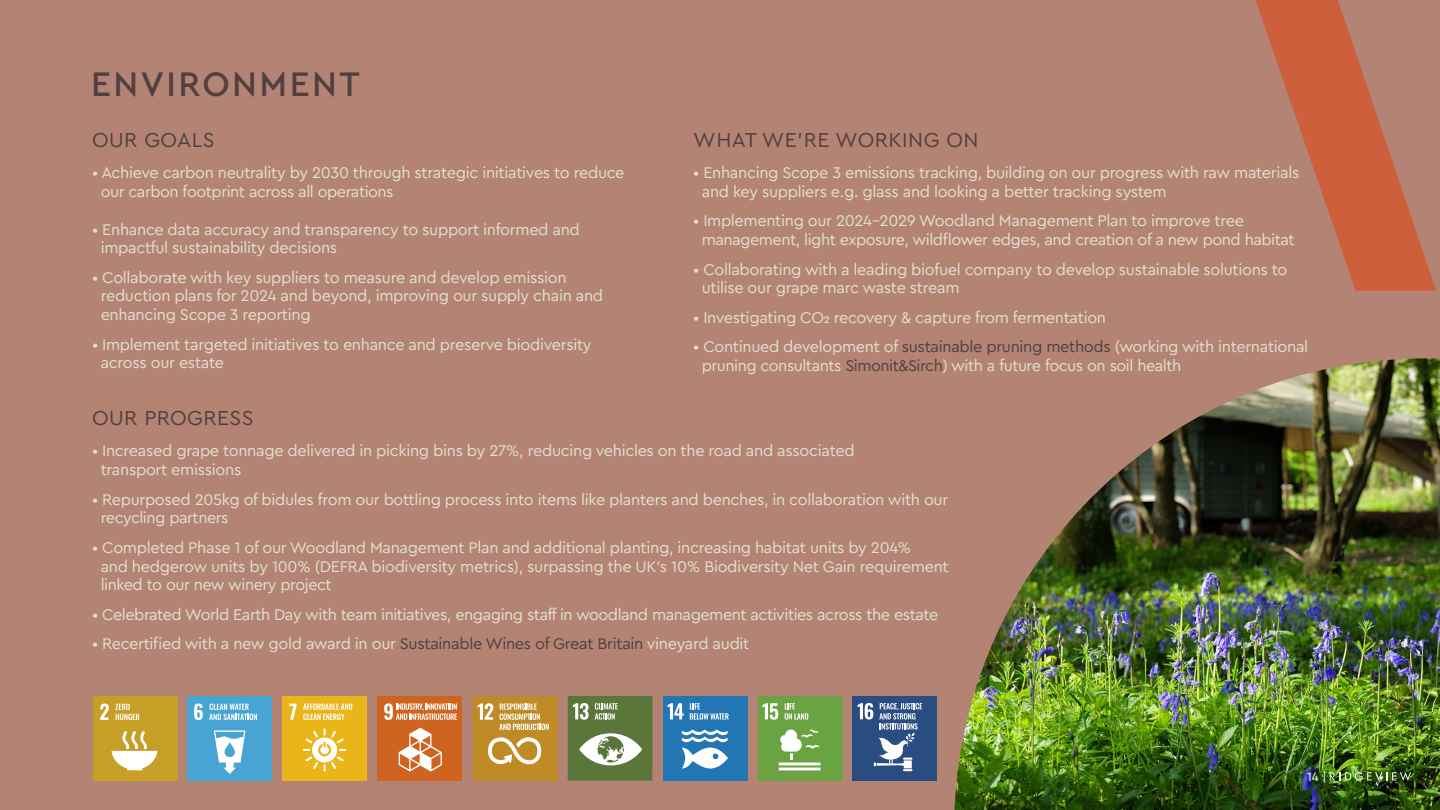
<style>
.page{position:relative;width:1440px;height:810px;background:#b38473}
.page>*{position:absolute;margin:0;border:0;box-sizing:border-box;transform-origin:0 0}
.t1{font:500 35.75px "Cera Pro";letter-spacing:.07em;color:#523f3f}
.t2{font:21.25px "Cera Pro";letter-spacing:.02em;color:#523f3f}
.t3{font:16.25px/18.8px "Cera Pro";letter-spacing:-.02em;color:#e4ded3}
.t4{font:12.62px "Cera Pro";color:#fff}
.s1{color:#523f3f}
</style>
<div class="page">
<div style="left:853px;top:696px;width:84px;height:84px;background:#294d81"></div>
<svg style="left:858px;top:703px;width:64px;height:68px"></svg>
<div style="left:282px;top:696px;width:85px;height:85px;background:#e9b518"></div>
<svg style="left:289px;top:704px;width:8px;height:16px"></svg>
<svg style="left:303px;top:704px;width:49px;height:16px"></svg>
<svg style="left:303px;top:728px;width:43px;height:44px"></svg>
<div style="left:568px;top:696px;width:84px;height:85px;background:#5a763b"></div>
<svg style="left:573px;top:703px;width:16px;height:17px"></svg>
<svg style="left:595px;top:703px;width:23px;height:17px"></svg>
<svg style="left:579px;top:733px;width:63px;height:32px"></svg>
<div style="left:377px;top:696px;width:85px;height:85px;background:#ce6420"></div>
<svg style="left:384px;top:703px;width:73px;height:17px"></svg>
<svg style="left:399px;top:728px;width:43px;height:43px"></svg>
<div style="left:93px;top:696px;width:85px;height:85px;background:#c79f26"></div>
<svg style="left:100px;top:704px;width:9px;height:16px"></svg>
<svg style="left:115px;top:704px;width:24px;height:16px"></svg>
<svg style="left:112px;top:731px;width:45px;height:39px"></svg>
<div style="left:187px;top:696px;width:85px;height:85px;background:#48a5d3"></div>
<svg style="left:194px;top:704px;width:9px;height:16px"></svg>
<svg style="left:209px;top:704px;width:48px;height:16px"></svg>
<svg style="left:214px;top:730px;width:31px;height:44px"></svg>
<div style="left:473px;top:696px;width:84px;height:85px;background:#bf8b26"></div>
<svg style="left:478px;top:703px;width:15px;height:17px"></svg>
<svg style="left:499px;top:703px;width:50px;height:27px"></svg>
<svg style="left:488px;top:737px;width:53px;height:28px"></svg>
<div style="left:663px;top:696px;width:84px;height:85px;background:#2276b4"></div>
<svg style="left:668px;top:703px;width:16px;height:16px"></svg>
<svg style="left:690px;top:703px;width:39px;height:17px"></svg>
<svg style="left:682px;top:730px;width:46px;height:39px"></svg>
<div style="left:758px;top:696px;width:84px;height:85px;background:#69a342"></div>
<svg style="left:763px;top:703px;width:15px;height:17px"></svg>
<svg style="left:785px;top:703px;width:23px;height:17px"></svg>
<hr style="left:779px;top:763px;width:41px;height:2px;background:#fff">
<hr style="left:779px;top:768px;width:41px;height:2px;background:#fff">
<svg style="left:780px;top:730px;width:39px;height:30px"></svg>
<svg style="left:1255px;top:0;width:181px;height:291px"></svg>
<img style="left:954px;top:358px;width:486px;height:452px">
<svg style="left:1330px;top:772px;width:81px;height:9px"></svg>
<h1 class="t1" style="left:91px;top:61px;width:270px">ENVIRONMENT</h1>
<h2 class="t2" style="left:92px;top:126px;width:124px">OUR GOALS</h2>
<p class="t3" style="left:101px;top:163px;width:525px;text-indent:-8px">• Achieve carbon neutrality by 2030 through strategic initiatives to reduce our carbon footprint across all operations</p>
<p class="t3" style="left:101px;top:219px;width:481px;text-indent:-8px">• Enhance data accuracy and transparency to support informed and impactful sustainability decisions</p>
<p class="t3" style="left:101px;top:267px;width:504px;text-indent:-8px">• Collaborate with key suppliers to measure and develop emission reduction plans for 2024 and beyond, improving our supply chain and enhancing Scope 3 reporting</p>
<p class="t3" style="left:101px;top:334px;width:493px;text-indent:-8px">• Implement targeted initiatives to enhance and preserve biodiversity across our estate</p>
<h2 class="t2" style="left:693px;top:126px;width:287px">WHAT WE’RE WORKING ON</h2>
<p class="t3" style="left:702px;top:163px;width:599px;text-indent:-8px">• Enhancing Scope 3 emissions tracking, building on our progress with raw materials and key suppliers e.g. glass and looking a better tracking system</p>
<p class="t3" style="left:702px;top:211px;width:594px;text-indent:-8px">• Implementing our 2024–2029 Woodland Management Plan to improve tree management, light exposure, wildflower edges, and creation of a new pond habitat</p>
<p class="t3" style="left:702px;top:259px;width:587px;text-indent:-8px">• Collaborating with a leading biofuel company to develop sustainable solutions to utilise our grape marc waste stream</p>
<p class="t3" style="left:693px;top:307px;width:414px">• Investigating CO2 recovery &amp; capture from fermentation</p>
<p class="t3" style="left:702px;top:336px;width:608px;text-indent:-8px">• Continued development of <span class="s1">sustainable pruning methods</span> (working with international pruning consultants <span class="s1">Simonit&amp;Sirch</span>) with a future focus on soil health</p>
<h2 class="t2" style="left:92px;top:404px;width:163px">OUR PROGRESS</h2>
<p class="t3" style="left:101px;top:441px;width:755px;text-indent:-8px">• Increased grape tonnage delivered in picking bins by 27%, reducing vehicles on the road and associated transport emissions</p>
<p class="t3" style="left:101px;top:489px;width:849px;text-indent:-8px">• Repurposed 205kg of bidules from our bottling process into items like planters and benches, in collaboration with our recycling partners</p>
<p class="t3" style="left:101px;top:537px;width:850px;text-indent:-8px">• Completed Phase 1 of our Woodland Management Plan and additional planting, increasing habitat units by 204%<br>and hedgerow units by 100% (DEFRA biodiversity metrics), surpassing the UK's 10% Biodiversity Net Gain requirement linked to our new winery project</p>
<p class="t3" style="left:92px;top:604px;width:848px">• Celebrated World Earth Day with team initiatives, engaging staff in woodland management activities across the estate</p>
<p class="t3" style="left:92px;top:633px;width:659px">• Recertified with a new gold award in our <span class="s1">Sustainable Wines of Great Britain</span> vineyard audit</p>
<p class="t4" style="left:1307px;top:768px;width:21px">14 |</p>
</div>
